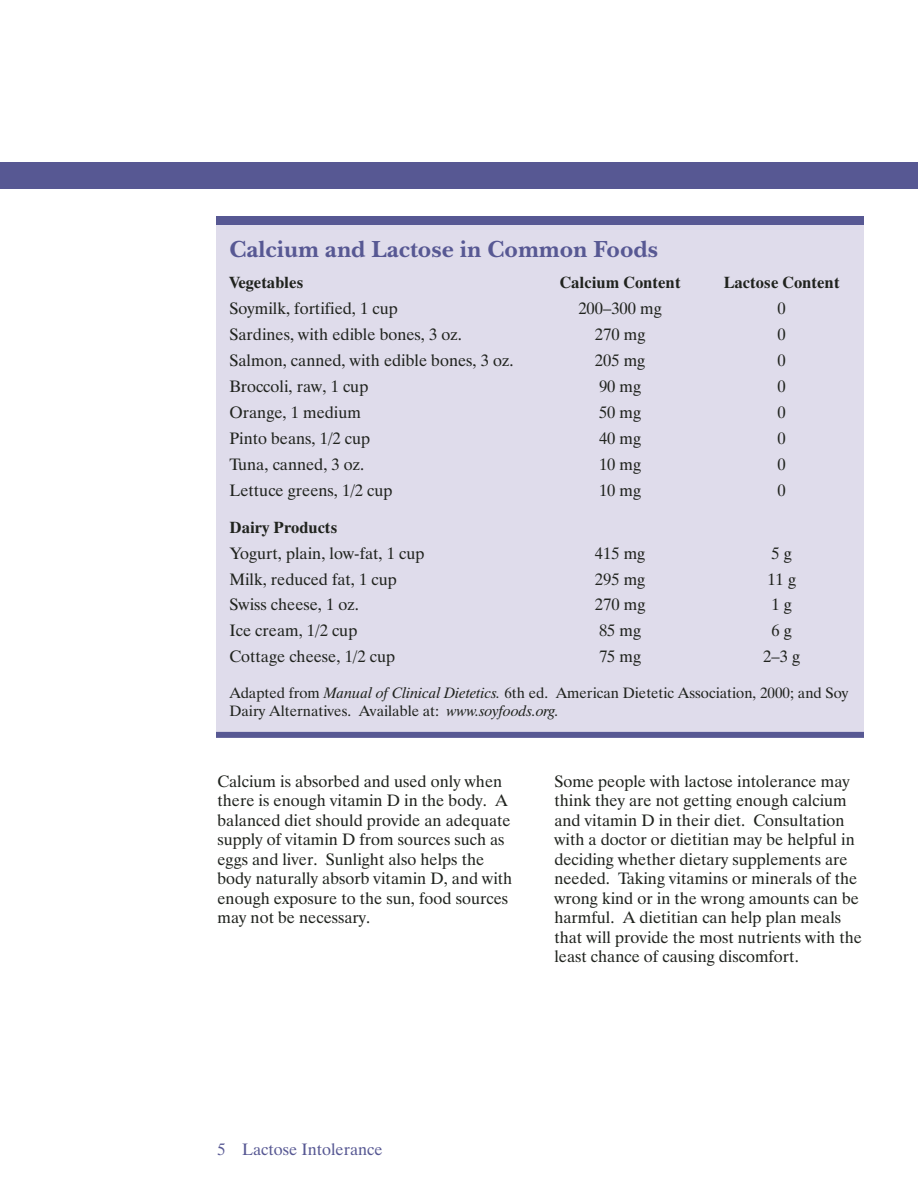
<style>
.page{position:relative;width:918px;height:1188px;background:#fff}
.page>*{position:absolute;margin:0;border:0;box-sizing:border-box;transform-origin:0 0}
.t1{font:700 24px "New Baskerville ITC";color:#575893}
.t2{font:16.5px/19.5px "Dutch 801 BT";color:#20231e}
.t3{font:700 16.5px "Dutch 801 BT";color:#20231e}
.t4{font:16.5px "Dutch 801 BT";color:#575893}
.t5{font:15px/18px "Dutch 801 BT";color:#20231e}
.s1{font-style:italic}
</style>
<div class="page">
<div style="left:0;top:162px;width:918px;height:27px;background:#575893"></div>
<div style="left:216px;top:225px;width:648px;height:511px;background:#dfdceb"></div>
<div style="left:216px;top:216px;width:648px;height:9px;background:#575893"></div>
<div style="left:216px;top:732px;width:648px;height:6px;background:#575893"></div>
<h1 class="t1" style="left:230px;top:239px;width:430px">Calcium and Lactose in Common Foods</h1>
<p class="t3" style="left:230px;top:276px;width:76px">Vegetables</p>
<p class="t3" style="left:560px;top:276px;width:122px">Calcium Content</p>
<p class="t3" style="left:724px;top:276px;width:117px">Lactose Content</p>
<p class="t2" style="left:230px;top:300px;width:170px">Soymilk, fortified, 1 cup</p>
<p class="t2" style="left:578px;top:300px;width:85px">200–300 mg</p>
<p class="t2" style="left:778px;top:300px;width:10px">0</p>
<p class="t2" style="left:230px;top:326px;width:234px">Sardines, with edible bones, 3 oz.</p>
<p class="t2" style="left:595px;top:326px;width:52px">270 mg</p>
<p class="t2" style="left:778px;top:326px;width:10px">0</p>
<p class="t2" style="left:230px;top:352px;width:285px">Salmon, canned, with edible bones, 3 oz.</p>
<p class="t2" style="left:595px;top:352px;width:52px">205 mg</p>
<p class="t2" style="left:778px;top:352px;width:10px">0</p>
<p class="t2" style="left:230px;top:378px;width:140px">Broccoli, raw, 1 cup</p>
<p class="t2" style="left:599px;top:378px;width:44px">90 mg</p>
<p class="t2" style="left:778px;top:378px;width:10px">0</p>
<p class="t2" style="left:230px;top:404px;width:133px">Orange, 1 medium</p>
<p class="t2" style="left:599px;top:404px;width:44px">50 mg</p>
<p class="t2" style="left:778px;top:404px;width:10px">0</p>
<p class="t2" style="left:230px;top:430px;width:142px">Pinto beans, 1/2 cup</p>
<p class="t2" style="left:599px;top:430px;width:44px">40 mg</p>
<p class="t2" style="left:778px;top:430px;width:10px">0</p>
<p class="t2" style="left:230px;top:456px;width:136px">Tuna, canned, 3 oz.</p>
<p class="t2" style="left:599px;top:456px;width:44px">10 mg</p>
<p class="t2" style="left:778px;top:456px;width:10px">0</p>
<p class="t2" style="left:230px;top:482px;width:165px">Lettuce greens, 1/2 cup</p>
<p class="t2" style="left:599px;top:482px;width:44px">10 mg</p>
<p class="t2" style="left:778px;top:482px;width:10px">0</p>
<p class="t3" style="left:230px;top:521px;width:110px">Dairy Products</p>
<p class="t2" style="left:230px;top:545px;width:197px">Yogurt, plain, low-fat, 1 cup</p>
<p class="t2" style="left:595px;top:545px;width:52px">415 mg</p>
<p class="t2" style="left:772px;top:545px;width:22px">5 g</p>
<p class="t2" style="left:230px;top:571px;width:169px">Milk, reduced fat, 1 cup</p>
<p class="t2" style="left:595px;top:571px;width:52px">295 mg</p>
<p class="t2" style="left:767px;top:571px;width:30px">11 g</p>
<p class="t2" style="left:230px;top:597px;width:131px">Swiss cheese, 1 oz.</p>
<p class="t2" style="left:595px;top:597px;width:52px">270 mg</p>
<p class="t2" style="left:772px;top:597px;width:22px">1 g</p>
<p class="t2" style="left:230px;top:623px;width:129px">Ice cream, 1/2 cup</p>
<p class="t2" style="left:599px;top:623px;width:44px">85 mg</p>
<p class="t2" style="left:772px;top:623px;width:22px">6 g</p>
<p class="t2" style="left:230px;top:649px;width:167px">Cottage cheese, 1/2 cup</p>
<p class="t2" style="left:599px;top:649px;width:44px">75 mg</p>
<p class="t2" style="left:763px;top:649px;width:38px">2–3 g</p>
<p class="t5" style="left:230px;top:685px;width:621px">Adapted from <span class="s1">Manual of Clinical Dietetics.</span> 6th ed. American Dietetic Association, 2000; and Soy<br>Dairy Alternatives. Available at: <span class="s1">www.soyfoods.org.</span></p>
<p class="t2" style="left:218px;top:773px;width:296px">Calcium is absorbed and used only when there is enough vitamin D in the body. A balanced diet should provide an adequate supply of vitamin D from sources such as eggs and liver. Sunlight also helps the body naturally absorb vitamin D, and with enough exposure to the sun, food sources may not be necessary.</p>
<p class="t2" style="left:554px;top:773px;width:309px">Some people with lactose intolerance may think they are not getting enough calcium and vitamin D in their diet. Consultation with a doctor or dietitian may be helpful in deciding whether dietary supplements are needed. Taking vitamins or minerals of the wrong kind or in the wrong amounts can be harmful. A dietitian can help plan meals that will provide the most nutrients with the least chance of causing discomfort.</p>
<p class="t4" style="left:218px;top:1143px;width:167px">5 Lactose Intolerance</p>
</div>
